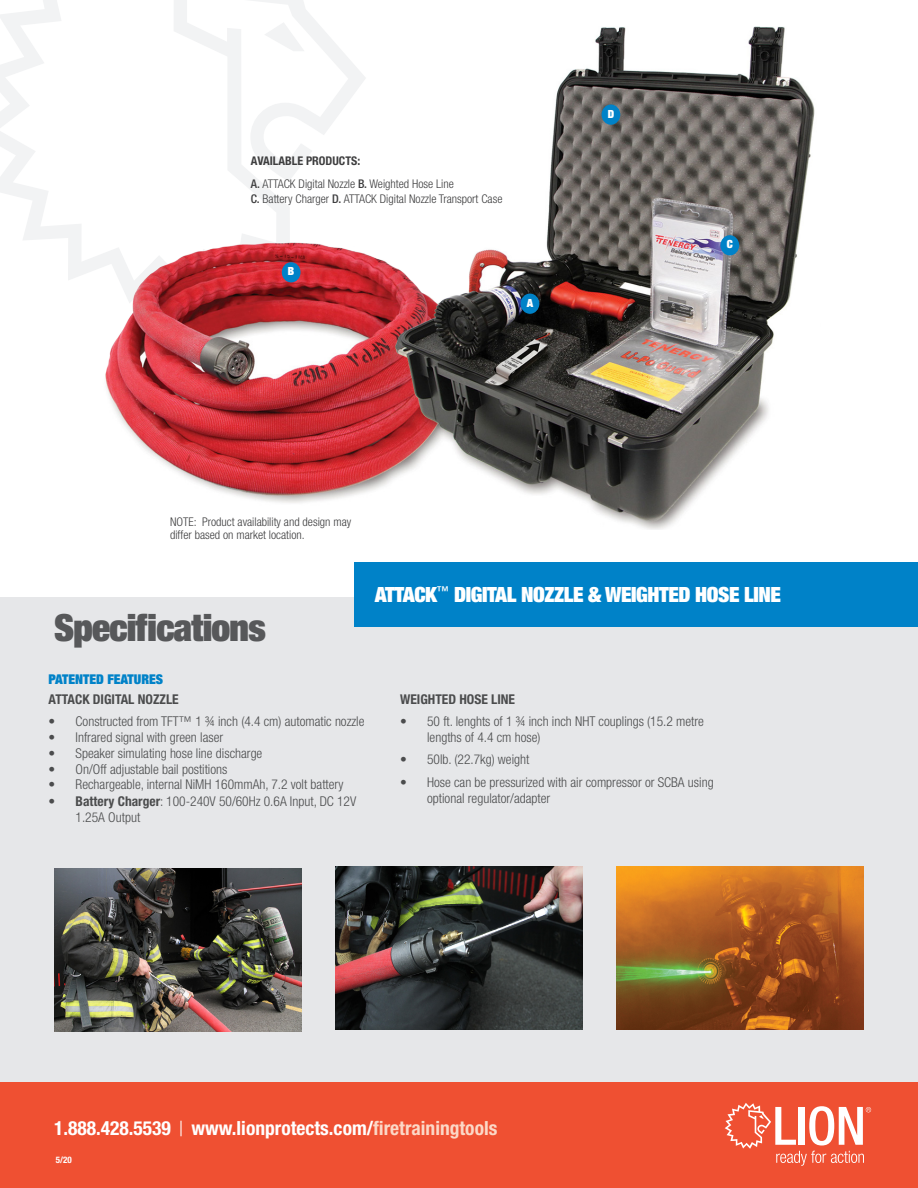
<style>
.page{position:relative;width:918px;height:1188px;background:#fff}
.page>*{position:absolute;margin:0;border:0;box-sizing:border-box;transform-origin:0 0}
.t1{font:900 condensed 37.5px "Helvetica Neue LT Std";letter-spacing:-.02em;color:#57585a}
.t2{font:900 condensed 21px "Helvetica Neue LT Std";letter-spacing:-.02em;color:#fff}
.t3{font:700 condensed 19.5px "Helvetica Neue LT Std";color:#fff}
.t4{font:300 condensed 13.5px/15.8px "Helvetica Neue LT Std";color:#4b4c4d}
.t5{font:700 condensed 13.5px "Helvetica Neue LT Std";color:#4b4c4d}
.t6{font:900 condensed 13.5px "Helvetica Neue LT Std";color:#0082c8}
.t7{font:300 condensed 12px/13.5px "Helvetica Neue LT Std";color:#3e3e3f}
.t8{font:700 condensed 12px "Helvetica Neue LT Std";color:#3e3e3f}
.t9{font:900 condensed 11.25px "Helvetica Neue LT Std";color:#fff}
.t10{font:700 condensed 9px "Helvetica Neue LT Std";color:#fff}
.s1{font-weight:500}
.s2{font-weight:700}
.s3{font-weight:300;font-size:21px}
.s4{color:#fcd8c7}
</style>
<div class="page">
<svg style="left:0;top:0;width:303px;height:280px"></svg>
<img style="left:98px;top:1px;width:717px;height:529px">
<div style="left:0;top:597px;width:918px;height:493px;background:#e6e7e9"></div>
<div style="left:0;top:1083px;width:918px;height:105px;background:#ef5032"></div>
<svg style="left:725px;top:1103px;width:146px;height:63px"></svg>
<div style="left:354px;top:563px;width:564px;height:64px;background:#0082c8"></div>
<img style="left:616px;top:867px;width:248px;height:163px">
<img style="left:335px;top:867px;width:248px;height:163px">
<img style="left:54px;top:868px;width:248px;height:163px">
<div style="left:521px;top:294px;width:18px;height:20px;background:#0082c8;border-radius:50%"></div>
<div style="left:720px;top:235px;width:19px;height:20px;background:#0082c8;border-radius:50%"></div>
<div style="left:602px;top:105px;width:18px;height:20px;background:#0082c8;border-radius:50%"></div>
<div style="left:282px;top:262px;width:19px;height:20px;background:#0082c8;border-radius:50%"></div>
<p class="t8" style="left:251px;top:154px;width:111px">AVAILABLE PRODUCTS:</p>
<p class="t7" style="left:251px;top:177px;width:205px"><span class="s1">A.</span> ATTACK Digital Nozzle <span class="s1">B.</span> Weighted Hose Line</p>
<p class="t7" style="left:251px;top:192px;width:253px"><span class="s1">C.</span> Battery Charger <span class="s1">D.</span> ATTACK Digital Nozzle Transport Case</p>
<p class="t9" style="left:288px;top:264px;width:8px">B</p>
<p class="t9" style="left:527px;top:295px;width:8px">A</p>
<p class="t9" style="left:608px;top:106px;width:8px">D</p>
<p class="t7" style="left:170px;top:515px;width:183px">NOTE: Product availability and design may differ based on market location.</p>
<p class="t9" style="left:727px;top:237px;width:8px">C</p>
<p class="t1" style="left:54px;top:604px;width:213px">Specifications</p>
<p class="t2" style="left:375px;top:581px;width:408px">ATTACK<sup>™</sup> DIGITAL NOZZLE &amp; WEIGHTED HOSE LINE</p>
<p class="t6" style="left:49px;top:671px;width:116px">PATENTED FEATURES</p>
<p class="t5" style="left:49px;top:691px;width:132px">ATTACK DIGITAL NOZZLE</p>
<p class="t4" style="left:49px;top:714px;width:317px">• Constructed from TFT™ 1 ¾ inch (4.4 cm) automatic nozzle</p>
<p class="t4" style="left:49px;top:729px;width:176px">• Infrared signal with green laser</p>
<p class="t4" style="left:49px;top:745px;width:215px">• Speaker simulating hose line discharge</p>
<p class="t4" style="left:49px;top:761px;width:180px">• On/Off adjustable bail postitions</p>
<p class="t4" style="left:49px;top:777px;width:296px">• Rechargeable, internal NiMH 160mmAh, 7.2 volt battery</p>
<p class="t4" style="left:76px;top:793px;width:282px;text-indent:-27px"><span class="s2">• Battery Charger</span>: 100-240V 50/60Hz 0.6A Input, DC 12V<br>1.25A Output</p>
<p class="t5" style="left:400px;top:691px;width:116px">WEIGHTED HOSE LINE</p>
<p class="t4" style="left:427px;top:714px;width:278px;text-indent:-27px">• 50 ft. lenghts of 1 ¾ inch inch NHT couplings (15.2 metre lengths of 4.4 cm hose)</p>
<p class="t4" style="left:400px;top:752px;width:131px">• 50lb. (22.7kg) weight</p>
<p class="t4" style="left:427px;top:774px;width:288px;line-height:16.5px;text-indent:-27px">• Hose can be pressurized with air compressor or SCBA using optional regulator/adapter</p>
<p class="t3" style="left:54px;top:1116px;width:445px">1.888.428.5539 <span class="s3">|</span> www.lionprotects.com/<span class="s4">firetrainingtools</span></p>
<p class="t10" style="left:56px;top:1155px;width:17px">5/20</p>
</div>
